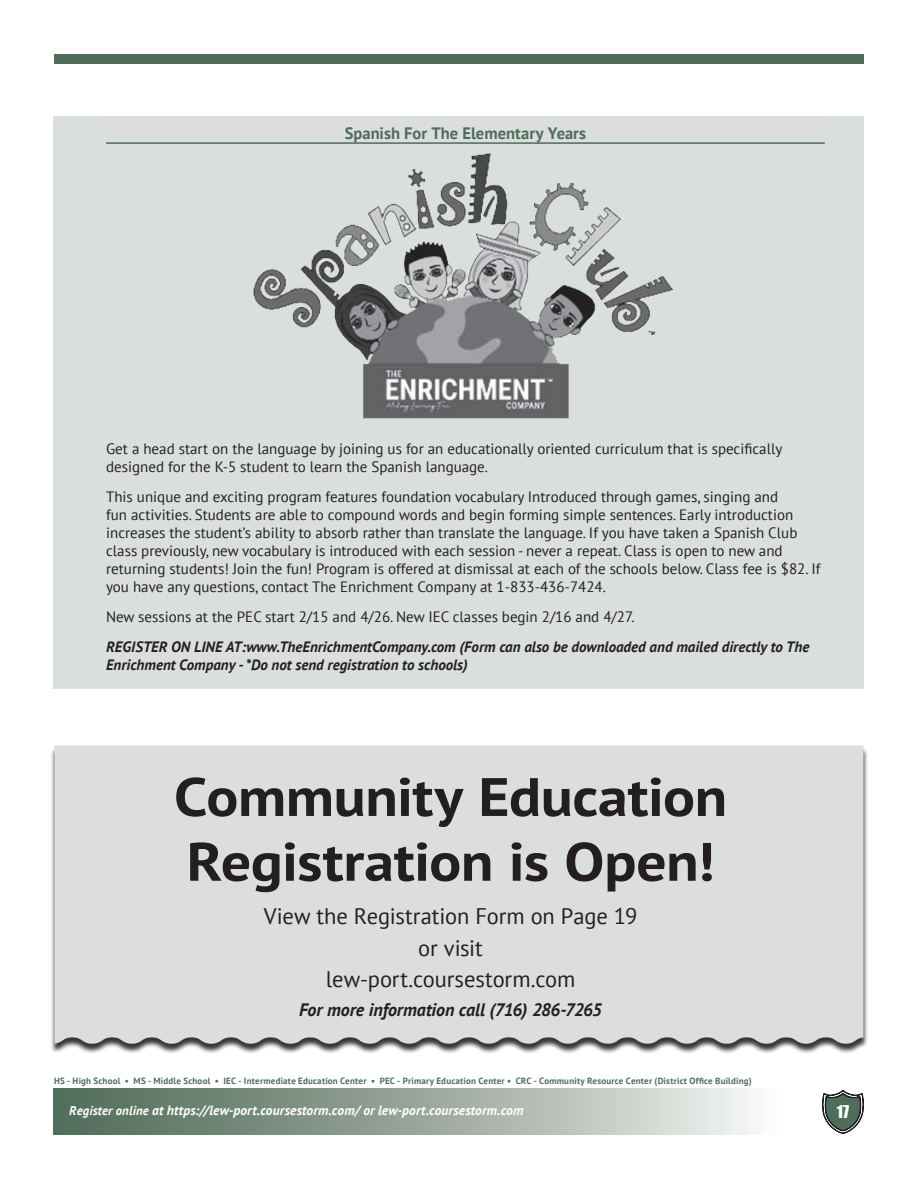
<style>
.page{position:relative;width:918px;height:1188px;background:#fff}
.page>*{position:absolute;margin:0;border:0;box-sizing:border-box;transform-origin:0 0}
.t1{font:700 54px/64.8px "PT Sans";letter-spacing:-.01em;color:#231f20;scale:1.11 1}
.t2{font:22.5px/31.5px "PT Sans";letter-spacing:-.005em;color:#231f20;text-align:center}
.t3{font:italic 700 18px "PT Sans";letter-spacing:-.005em;color:#231f20}
.Class_Title{font:700 16.5px "PT Sans";color:#4e6d5a}
.t4{font:16.2px "Impact";color:#fff}
.Class_Description{font:15px/18px "PT Sans";color:#231f20}
.Class_Description-2{font:italic 700 15px/18px "PT Sans";color:#231f20}
.t5{font:italic 700 13.5px "PT Sans";letter-spacing:.01em;color:#fff}
.t6{font:700 9px "PT Sans";letter-spacing:.025em;color:#4e6d5a}
.s1{font-size:12.75px}
</style>
<div class="page">
<div style="left:54px;top:1088px;width:728px;height:46px;background:linear-gradient(to right,#496450,#f3f2f1)"></div>
<div style="left:54px;top:54px;width:810px;height:9px;background:#4e6d5a"></div>
<svg style="left:823px;top:1090px;width:40px;height:43px"></svg>
<div style="left:53px;top:117px;width:811px;height:572px;background:#dbdfdb"></div>
<div style="left:106px;top:119px;width:719px;height:24px;background:#dcdddf"></div>
<hr style="left:106px;top:142px;width:719px;height:2px;background:#4e6d5a">
<div style="left:50px;top:747px;width:818px;height:307px;background:#231f20;opacity:.9"></div>
<div style="left:55px;top:745px;width:808px;height:299px;background:#dcdddf"></div>
<img style="left:253px;top:153px;width:420px;height:266px">
<p class="Class_Title" style="left:345px;top:122px;width:243px">Spanish For The Elementary Years</p>
<p class="Class_Description" style="left:106px;top:439px;width:678px">Get a head start on the language by joining us for an educationally oriented curriculum that is specifically designed for the K-5 student to learn the Spanish language.</p>
<p class="Class_Description" style="left:106px;top:487px;width:716px">This unique and exciting program features foundation vocabulary Introduced through games, singing and<br>fun activities. Students are able to compound words and begin forming simple sentences. Early introduction increases the student’s ability to absorb rather than translate the language. If you have taken a Spanish Club class previously, new vocabulary is introduced with each session - never a repeat. Class is open to new and returning students! Join the fun! Program is offered at dismissal at each of the schools below. Class fee is $82. If you have any questions, contact The Enrichment Company at 1-833-436-7424.</p>
<p class="Class_Description" style="left:106px;top:607px;width:530px">New sessions at the PEC start 2/15 and 4/26. New IEC classes begin 2/16 and 4/27.</p>
<p class="Class_Description-2" style="left:106px;top:637px;width:705px">REGISTER ON LINE AT:www.TheEnrichmentCompany.com (Form can also be downloaded and mailed directly to The<br>Enrichment Company - *Do not send registration to schools)</p>
<h1 class="t1" style="left:174px;top:764px;width:500px">Community Education<br>Registration is Open!</h1>
<h2 class="t2" style="left:264px;top:900px;width:375px">View the Registration Form on Page 19 or visit<br>lew-port.coursestorm.com</h2>
<p class="t3" style="left:299px;top:997px;width:305px">For more information call (716) 286-7265</p>
<p class="t6" style="left:54px;top:1075px;width:699px">HS - High School • MS - Middle School • IEC - Intermediate Education Center • PEC - Primary Education Center • CRC - Community Resource Center (District Office Building)</p>
<p class="t5" style="left:69px;top:1101px;width:456px"><span class="s1">Register online</span> at https://lew-port.coursestorm.com/ or lew-port.coursestorm.com</p>
<p class="t4" style="left:837px;top:1099px;width:14px">17</p>
</div>
